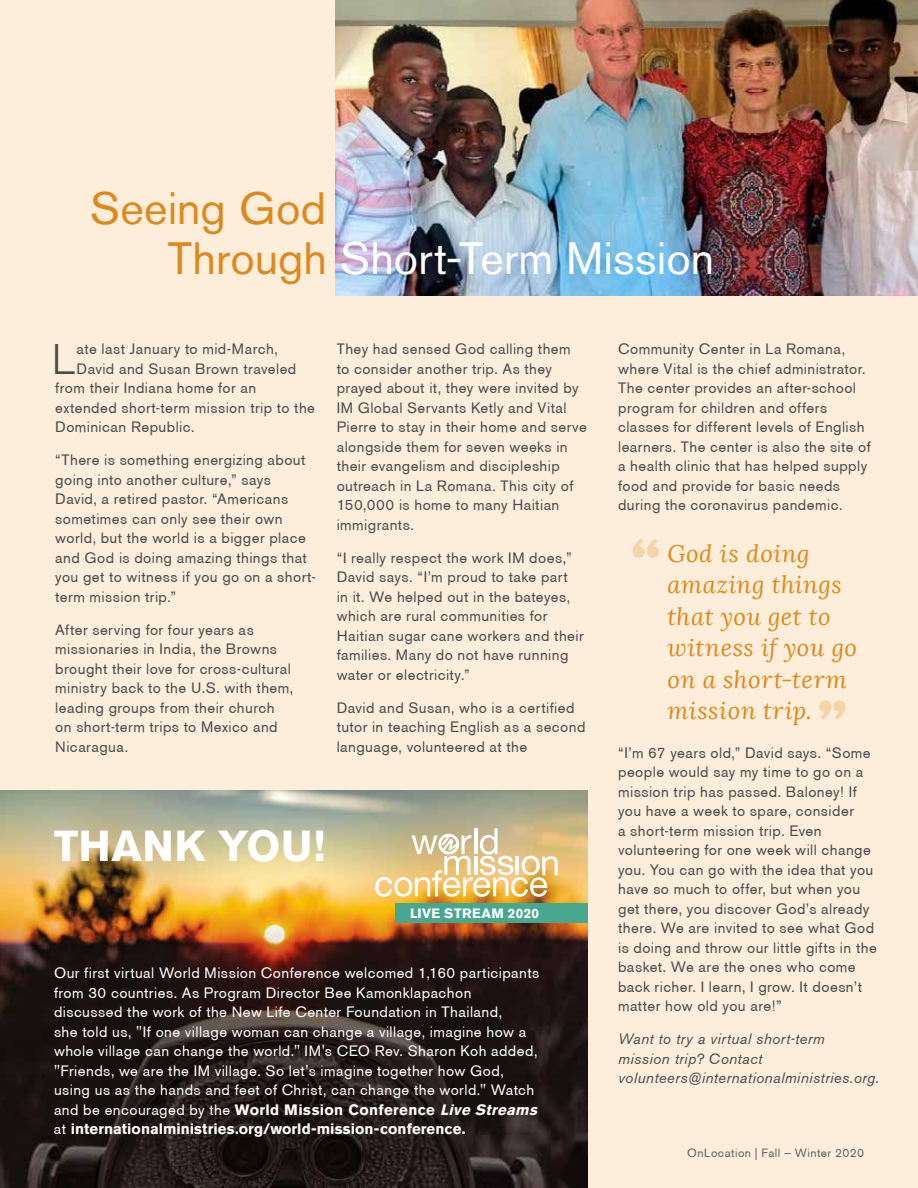
<style>
.page{position:relative;width:918px;height:1188px;background:#fceedb}
.page>*{position:absolute;margin:0;border:0;box-sizing:border-box;transform-origin:0 0}
.t1{font:45px/49.5px "Akzidenz Grotesk BE";letter-spacing:.005em;color:#fff}
.t2{font:700 43.05px "Akzidenz Grotesk BE";letter-spacing:.01em;color:#fff}
.t3{font:300 42.6px "Berthold Akzidenz Grotesk BE";color:#4b4b4b}
.t4{font:italic 24px/31.5px "Lora";letter-spacing:.03em;color:#de891b}
.t5{font:15px/19.5px "Berthold Akzidenz Grotesk BE";letter-spacing:.03em;color:#4b4b4b}
.t6{font:15px/19.5px "Berthold Akzidenz Grotesk BE";letter-spacing:.03em;color:#fff}
.t7{font:700 15px/19.5px "Akzidenz Grotesk BE";letter-spacing:.005em;color:#fff}
.t8{font:italic 15px/19.5px "Berthold Akzidenz Grotesk BE";letter-spacing:.025em;color:#4b4b4b}
.t9{font:700 13.5px "Akzidenz Grotesk BE";letter-spacing:.03em;color:#fff}
.t10{font:12px "Berthold Akzidenz Grotesk BE";letter-spacing:.04em;color:#626263}
.s1{color:#de891b}
.s2{font-family:"Berthold Akzidenz Grotesk BE";font-weight:400}
.s3{font-style:italic}
</style>
<div class="page">
<img style="left:335px;top:0;width:583px;height:295px">
<svg style="left:633px;top:538px;width:26px;height:20px"></svg>
<svg style="left:819px;top:701px;width:27px;height:19px"></svg>
<img style="left:0;top:791px;width:588px;height:397px">
<svg style="left:375px;top:828px;width:183px;height:69px;background:#e4ca96"></svg>
<div style="left:395px;top:903px;width:193px;height:19px;background:#47a88f"></div>
<h1 class="t1" style="left:168px;top:183px;width:548px;text-indent:-78px"><span class="s1">Seeing God<br>Through</span> Short-Term Mission</h1>
<h3 class="t3" style="left:52px;top:335px;width:25px">L</h3>
<p class="t5" style="left:77px;top:339px;width:203px">ate last January to mid-March,</p>
<p class="t5" style="left:77px;top:359px;width:221px">David and Susan Brown traveled</p>
<p class="t5" style="left:55px;top:378px;width:202px">from their Indiana home for an</p>
<p class="t5" style="left:55px;top:398px;width:261px">extended short-term mission trip to the</p>
<p class="t5" style="left:55px;top:417px;width:141px">Dominican Republic.</p>
<p class="t5" style="left:55px;top:450px;width:262px">“There is something energizing about going into another culture,” says David, a retired pastor. “Americans sometimes can only see their own world, but the world is a bigger place and God is doing amazing things that you get to witness if you go on a short&shy;term mission trip.”</p>
<p class="t5" style="left:55px;top:620px;width:240px">After serving for four years as missionaries in India, the Browns brought their love for cross-cultural ministry back to the U.S. with them, leading groups from their church on short-term trips to Mexico and<br>Nicaragua.</p>
<p class="t5" style="left:337px;top:339px;width:252px">They had sensed God calling them to consider another trip. As they prayed about it, they were invited by<br>IM Global Servants Ketly and Vital<br>Pierre to stay in their home and serve alongside them for seven weeks in their evangelism and discipleship outreach in La Romana. This city of<br>150,000 is home to many Haitian immigrants.</p>
<p class="t5" style="left:337px;top:548px;width:249px">“I really respect the work IM does,”<br>David says. “I’m proud to take part<br>in it. We helped out in the bateyes, which are rural communities for<br>Haitian sugar cane workers and their families. Many do not have running water or electricity.”</p>
<p class="t5" style="left:337px;top:698px;width:250px">David and Susan, who is a certified tutor in teaching English as a second language, volunteered at the</p>
<h2 class="t2" style="left:54px;top:821px;width:273px">THANK YOU!</h2>
<p class="t9" style="left:410px;top:905px;width:131px">LIVE STREAM 2020</p>
<p class="t6" style="left:54px;top:963px;width:487px">Our first virtual World Mission Conference welcomed 1,160 participants from 30 countries. As Program Director Bee Kamonklapachon discussed the work of the New Life Center Foundation in Thailand,<br>she told us, "If one village woman can change a village, imagine how a whole village can change the world." IM's CEO Rev. Sharon Koh added, "Friends, we are the IM village. So let's imagine together how God, using us as the hands and feet of Christ, can change the world." Watch</p>
<p class="t7" style="left:54px;top:1100px;width:488px"><span class="s2">and be encouraged by the</span> World Mission Conference <span class="s3">Live Streams </span><span class="s2">at</span> internationalministries.org/world-mission-conference.</p>
<p class="t5" style="left:618px;top:339px;width:254px">Community Center in La Romana, where Vital is the chief administrator.<br>The center provides an after-school program for children and offers classes for different levels of English learners. The center is also the site of a health clinic that has helped supply food and provide for basic needs during the coronavirus pandemic.</p>
<h3 class="t4" style="left:667px;top:538px;width:191px">God is doing amazing things that you get to witness if you go on a short-term mission trip.</h3>
<p class="t5" style="left:618px;top:743px;width:260px">“I’m 67 years old,” David says. “Some people would say my time to go on a mission trip has passed. Baloney! If you have a week to spare, consider<br>a short-term mission trip. Even volunteering for one week will change you. You can go with the idea that you have so much to offer, but when you get there, you discover God’s already there. We are invited to see what God is doing and throw our little gifts in the basket. We are the ones who come back richer. I learn, I grow. It doesn’t matter how old you are!”</p>
<p class="t8" style="left:618px;top:1029px;width:263px">Want to try a virtual short-term mission trip? Contact volunteers@internationalministries.org.</p>
<p class="t10" style="left:687px;top:1146px;width:178px">OnLocation | Fall – Winter 2020</p>
</div>
